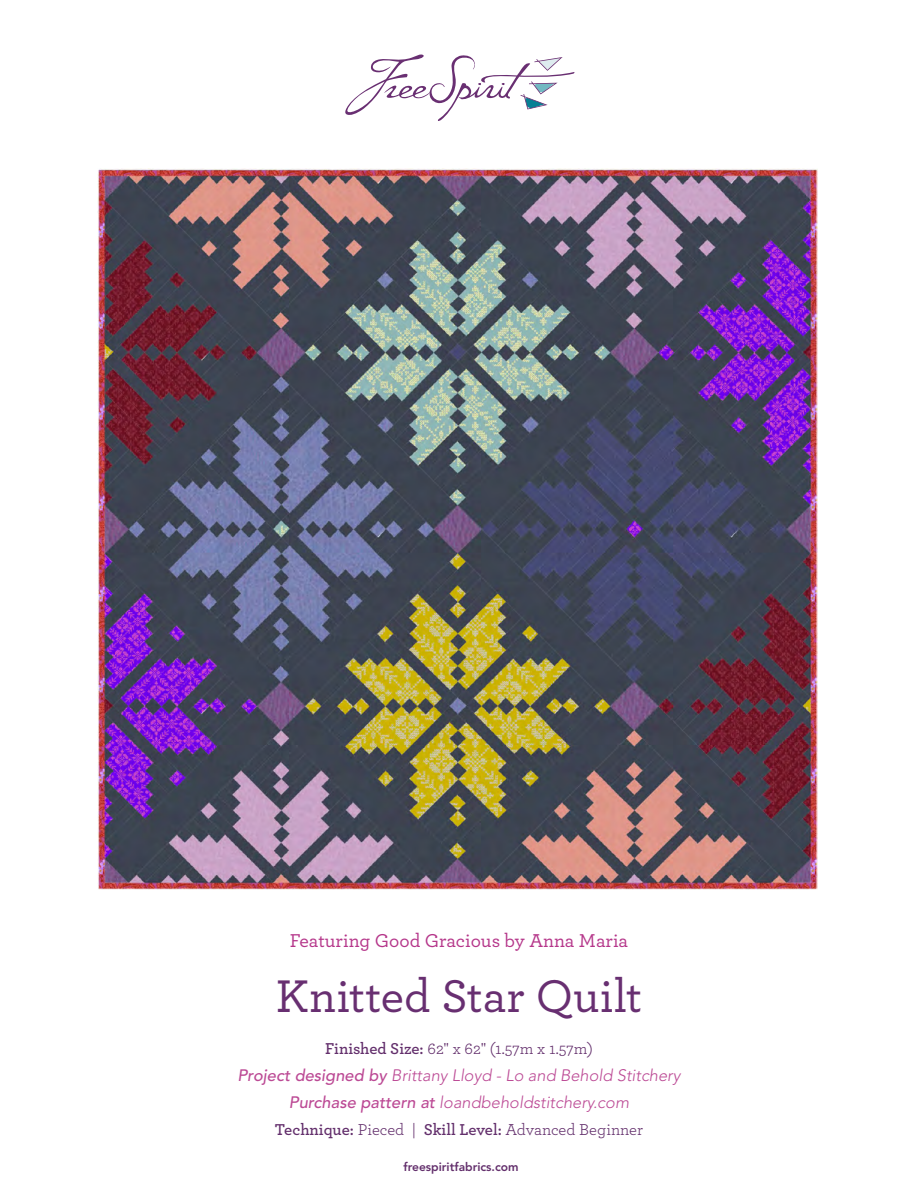
<style>
.page{position:relative;width:918px;height:1188px;background:#fff}
.page>*{position:absolute;margin:0;border:0;box-sizing:border-box;transform-origin:0 0}
.Pattern_Name{font:500 48px "Archer";color:#682f71}
.Featuring_Hot_pink_color{font:500 19.5px "Archer";color:#b5368a}
.Tech_Edited_by{font:italic 300 16.5px "Avenir LT Std";color:#bc4a95}
.CHART_headers{font:16.5px "Archer";color:#632f6c}
.t1{font:800 12px "Avenir LT Std";color:#632f6c}
.s1{font-weight:600}
.s2{font-weight:500}
</style>
<div class="page">
<svg style="left:345px;top:54px;width:230px;height:67px"></svg>
<img style="left:97px;top:169px;width:721px;height:720px">
<p class="Featuring_Hot_pink_color" style="left:290px;top:927px;width:340px">Featuring Good Gracious by Anna Maria</p>
<p class="Pattern_Name" style="left:276px;top:962px;width:368px">Knitted Star Quilt</p>
<p class="CHART_headers" style="left:325px;top:1037px;width:269px"><span class="s1">Finished Size:</span> 62" x 62" (1.57m x 1.57m)</p>
<p class="Tech_Edited_by" style="left:238px;top:1065px;width:444px"><span class="s2">Project designed by</span> Brittany Lloyd - Lo and Behold Stitchery</p>
<p class="Tech_Edited_by" style="left:289px;top:1092px;width:342px"><span class="s2">Purchase pattern at</span> loandbeholdstitchery.com</p>
<p class="CHART_headers" style="left:275px;top:1118px;width:370px"><span class="s1">Technique:</span> Pieced | <span class="s1">Skill Level:</span> Advanced Beginner</p>
<p class="t1" style="left:404px;top:1160px;width:117px">freespiritfabrics.com</p>
</div>
